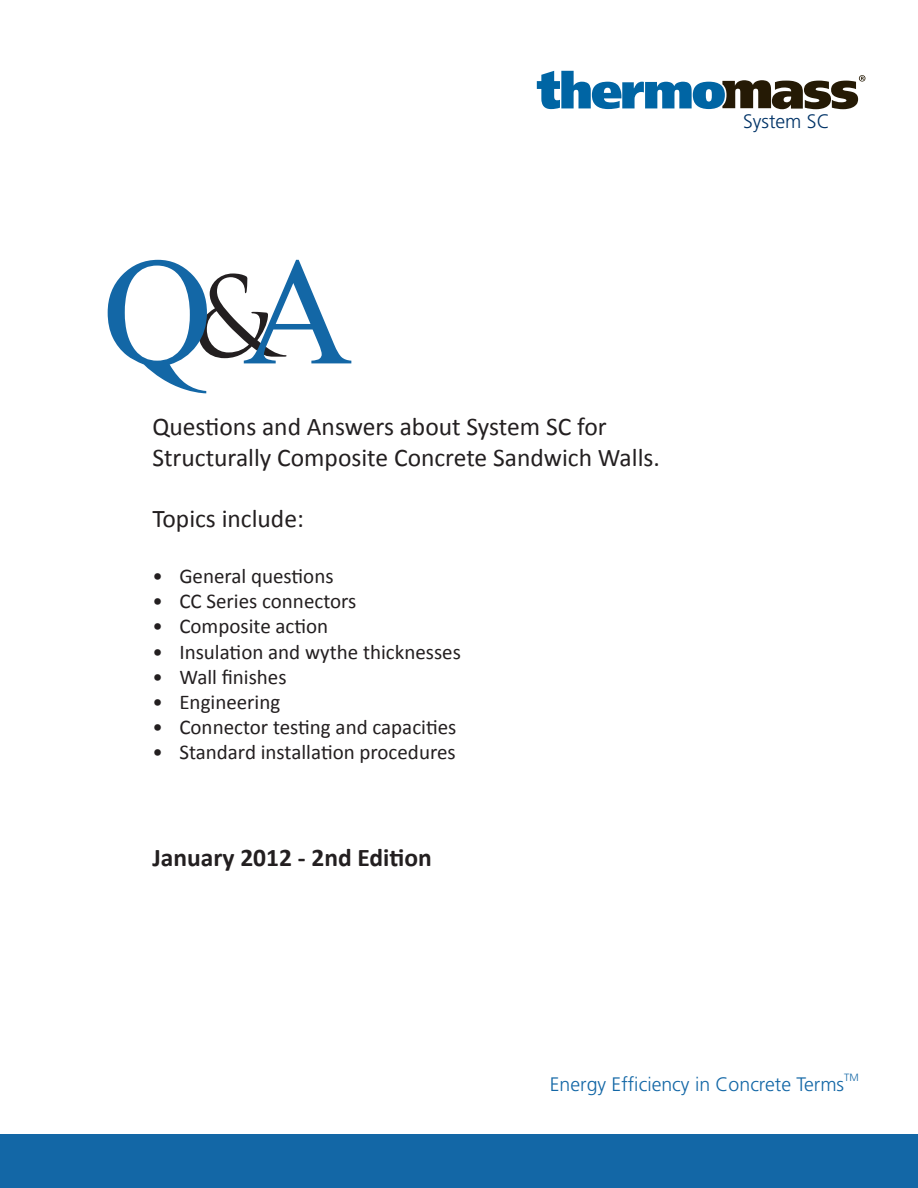
<style>
.page{position:relative;width:918px;height:1188px;background:#fff}
.page>*{position:absolute;margin:0;border:0;box-sizing:border-box;transform-origin:0 0}
.t1{font:153px "Times New Roman";color:#1367a6}
.t2{font:25.5px/30.6px "Calibri";color:#231f20}
.t3{font:700 25.5px "Calibri";color:#231f20}
.t4{font:21px "Calibri";color:#231f20}
.t5{font:300 19.5px "Frutiger";color:#1367a6}
.t6{font:300 19.5px "Frutiger";color:#003367}
.t7{font:300 10.5px "Frutiger";color:#1367a6}
.s1{font-family:"Trajan Pro";font-size:108px;color:#231f20}
</style>
<div class="page">
<svg style="left:537px;top:71px;width:328px;height:38px"></svg>
<div style="left:0;top:1135px;width:918px;height:53px;background:#1367a6"></div>
<h1 class="t1" style="left:102px;top:209px;width:252px">Q<span class="s1">&amp;</span>A</h1>
<p class="t2" style="left:152px;top:412px;width:509px">Questions and Answers about System SC for<br>Structurally Composite Concrete Sandwich Walls.</p>
<p class="t2" style="left:152px;top:504px;width:153px">Topics include:</p>
<p class="t4" style="left:152px;top:563px;width:183px">• General questions</p>
<p class="t4" style="left:152px;top:588px;width:206px">• CC Series connectors</p>
<p class="t4" style="left:152px;top:613px;width:177px">• Composite action</p>
<p class="t4" style="left:152px;top:638px;width:310px">• Insulation and wythe thicknesses</p>
<p class="t4" style="left:152px;top:664px;width:136px">• Wall finishes</p>
<p class="t4" style="left:152px;top:689px;width:129px">• Engineering</p>
<p class="t4" style="left:152px;top:714px;width:306px">• Connector testing and capacities</p>
<p class="t4" style="left:152px;top:739px;width:305px">• Standard installation procedures</p>
<p class="t3" style="left:152px;top:841px;width:281px">January 2012 - 2nd Edition</p>
<p class="t6" style="left:743px;top:110px;width:88px">System SC</p>
<p class="t5" style="left:550px;top:1073px;width:296px">Energy Efficiency in Concrete Terms</p>
<p class="t7" style="left:844px;top:1071px;width:16px">TM</p>
</div>
